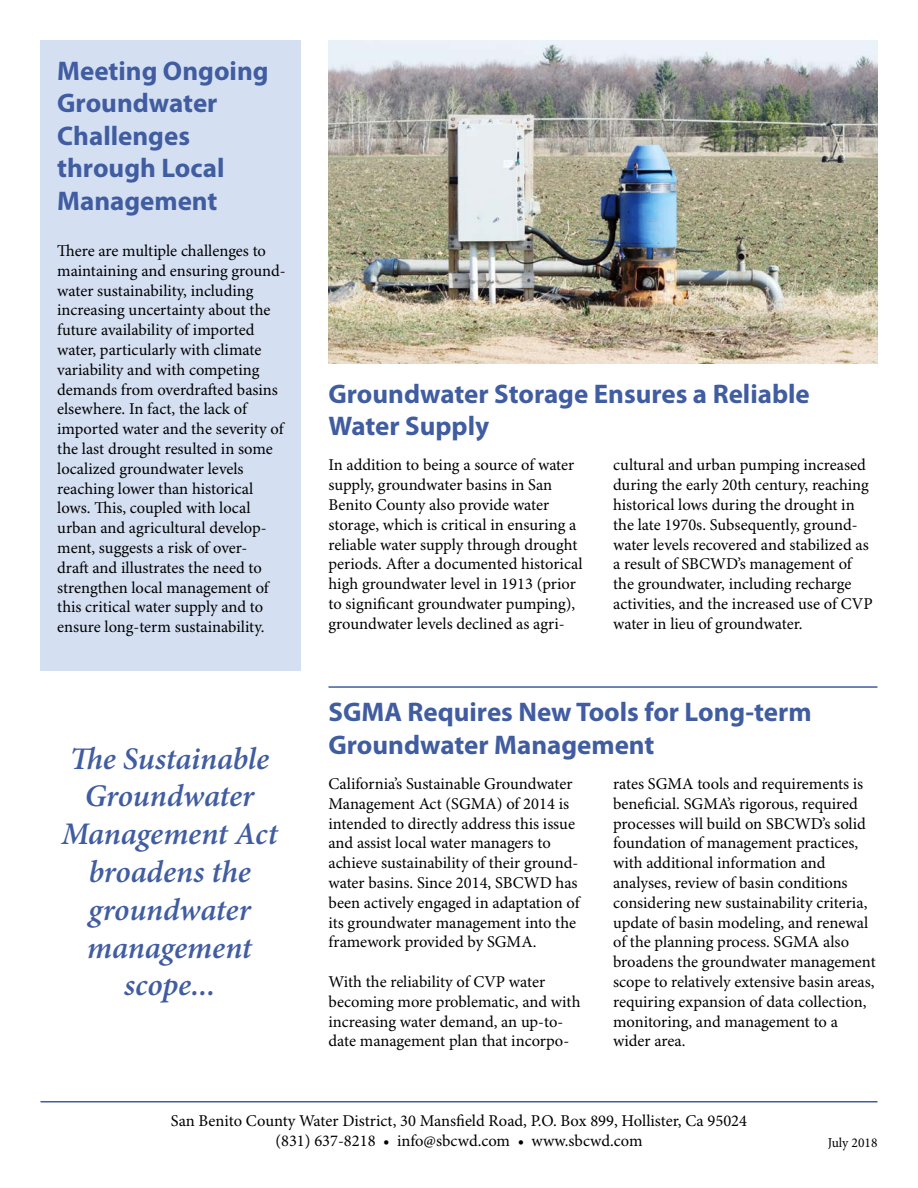
<style>
.page{position:relative;width:918px;height:1188px;background:#fff}
.page>*{position:absolute;margin:0;border:0;box-sizing:border-box;transform-origin:0 0}
.t1{font:italic 600 31.5px/37.8px "Minion Pro";letter-spacing:-.005em;color:#415da1;text-align:center}
.t2{font:700 27px/32.4px "Myriad Pro";color:#415da1}
.t3{font:16.5px/19.8px "Minion Pro";color:#000}
.t4{font:13.5px "Minion Pro";color:#000}
</style>
<div class="page">
<div style="left:40px;top:40px;width:262px;height:631px;background:#d4dff1"></div>
<img style="left:328px;top:40px;width:550px;height:324px">
<hr style="left:40px;top:1101px;width:838px;height:1px;background:#415da1">
<hr style="left:328px;top:686px;width:550px;height:2px;background:#415da1">
<h2 class="t2" style="left:57px;top:55px;width:213px">Meeting Ongoing<br>Groundwater<br>Challenges through Local<br>Management</h2>
<p class="t3" style="left:57px;top:241px;width:230px">There are multiple challenges to maintaining and ensuring ground&shy;water sustainability, including increasing uncertainty about the future availability of imported water, particularly with climate variability and with competing demands from overdrafted basins elsewhere. In fact, the lack of imported water and the severity of the last drought resulted in some localized groundwater levels reaching lower than historical lows. This, coupled with local urban and agricultural develop&shy;ment, suggests a risk of over-<br>draft and illustrates the need to strengthen local management of this critical water supply and to ensure long-term sustainability.</p>
<h1 class="t1" style="left:61px;top:741px;width:218px">The Sustainable<br>Groundwater<br>Management Act broadens the groundwater management scope...</h1>
<h2 class="t2" style="left:328px;top:378px;width:483px">Groundwater Storage Ensures a Reliable<br>Water Supply</h2>
<p class="t3" style="left:328px;top:456px;width:256px">In addition to being a source of water supply, groundwater basins in San Benito County also provide water storage, which is critical in ensuring a reliable water supply through drought periods. After a documented historical high groundwater level in 1913 (prior to significant groundwater pumping), groundwater levels declined as agri-</p>
<p class="t3" style="left:613px;top:456px;width:261px">cultural and urban pumping increased during the early 20th century, reaching historical lows during the drought in the late 1970s. Subsequently, ground&shy;water levels recovered and stabilized as a result of SBCWD’s management of the groundwater, including recharge activities, and the increased use of CVP water in lieu of groundwater.</p>
<h2 class="t2" style="left:328px;top:696px;width:485px">SGMA Requires New Tools for Long-term<br>Groundwater Management</h2>
<p class="t3" style="left:328px;top:775px;width:253px">California’s Sustainable Groundwater Management Act (SGMA) of 2014 is intended to directly address this issue and assist local water managers to achieve sustainability of their ground&shy;water basins. Since 2014, SBCWD has been actively engaged in adaptation of its groundwater management into the framework provided by SGMA.</p>
<p class="t3" style="left:328px;top:973px;width:253px">With the reliability of CVP water becoming more problematic, and with increasing water demand, an up-to&shy;date management plan that incorpo-</p>
<p class="t3" style="left:613px;top:775px;width:264px">rates SGMA tools and requirements is beneficial. SGMA’s rigorous, required processes will build on SBCWD’s solid foundation of management practices, with additional information and analyses, review of basin conditions considering new sustainability criteria, update of basin modeling, and renewal of the planning process. SGMA also broadens the groundwater management scope to relatively extensive basin areas, requiring expansion of data collection, monitoring, and management to a wider area.</p>
<p class="t3" style="left:171px;top:1112px;width:578px;text-align:center">San Benito County Water District, 30 Mansfield Road, P.O. Box 899, Hollister, Ca 95024 (831) 637-8218 • info@sbcwd.com • www.sbcwd.com</p>
<p class="t4" style="left:828px;top:1134px;width:51px">July 2018</p>
</div>
